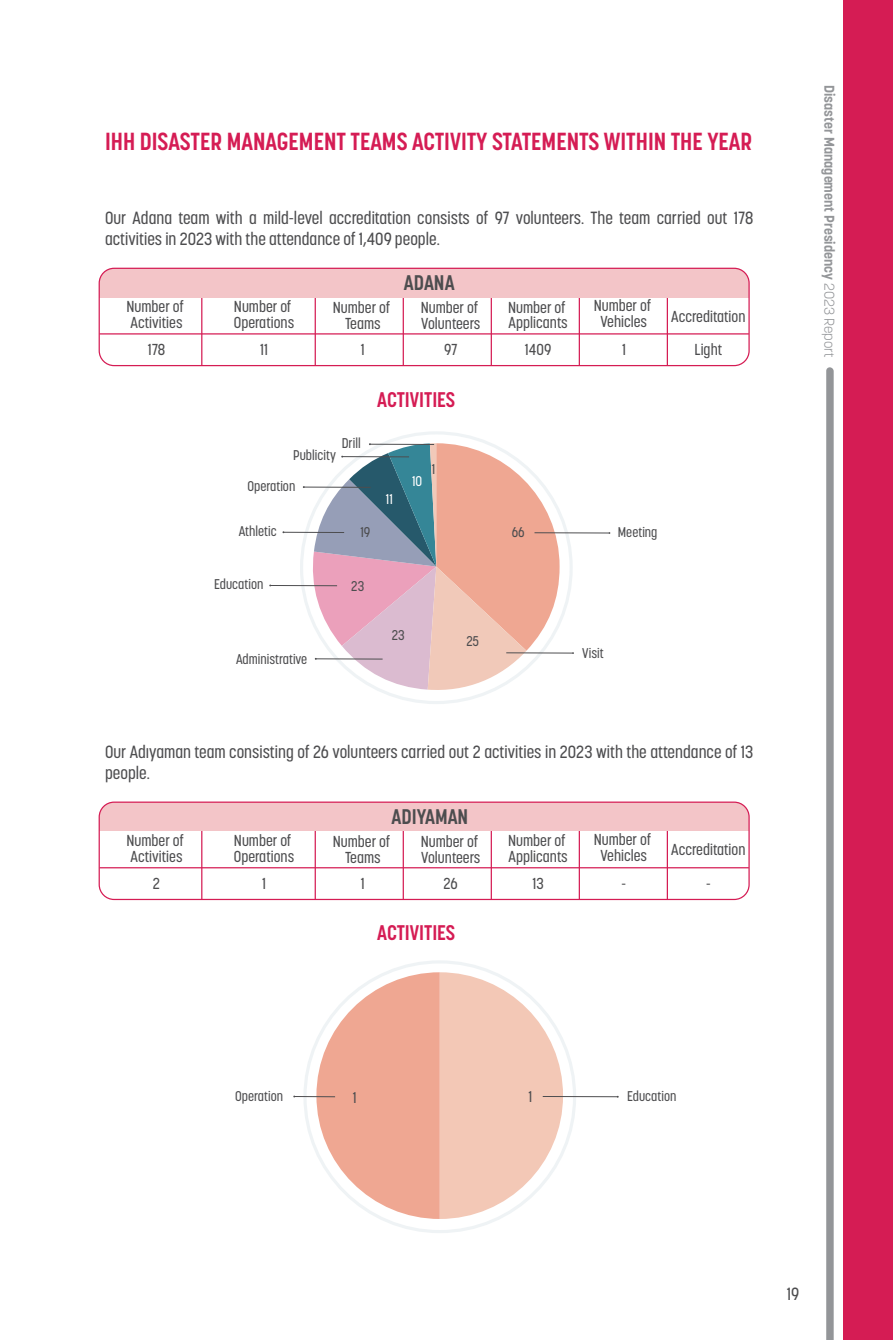
<style>
.page{position:relative;width:893px;height:1340px;background:#fff}
.page>*{position:absolute;margin:0;border:0;box-sizing:border-box;transform-origin:0 0}
.t1{font:700 24.5px "Korolev Condensed";color:#d51c54}
.t2{font:700 21px "Korolev Condensed";color:#d51c54}
.t3{font:700 21px "Korolev Condensed";color:#4d4d4f}
.t4{font:500 17.5px/21px "Korolev Condensed";color:#4d4d4f}
.t5{font:500 15.75px/15.8px "Korolev Condensed";color:#4d4d4f}
.t6{font:500 15.4px "Korolev Condensed";color:#4d4d4f}
.t7{font:500 14px "Korolev Condensed";color:#4d4d4f}
.t8{font:700 14px "Korolev";color:#939598}
.t9{font:500 14px "Korolev Condensed";color:#fff}
.s1{font-weight:300}
</style>
<div class="page">
<hr style="left:667px;top:295px;width:1px;height:70px;background:#d51c54">
<hr style="left:579px;top:295px;width:1px;height:70px;background:#d51c54">
<hr style="left:491px;top:295px;width:1px;height:70px;background:#d51c54">
<hr style="left:403px;top:295px;width:1px;height:70px;background:#d51c54">
<hr style="left:315px;top:295px;width:1px;height:70px;background:#d51c54">
<hr style="left:201px;top:295px;width:1px;height:70px;background:#d51c54">
<div style="left:99px;top:268px;width:650px;height:29px;background:#f3c5c8"></div>
<div style="left:99px;top:268px;width:651px;height:98px;border:1px solid #d51c54;border-radius:15px"></div>
<hr style="left:99px;top:333px;width:650px;height:1px;background:#d51c54">
<hr style="left:667px;top:829px;width:1px;height:70px;background:#d51c54">
<hr style="left:579px;top:829px;width:1px;height:70px;background:#d51c54">
<hr style="left:491px;top:829px;width:1px;height:70px;background:#d51c54">
<hr style="left:403px;top:829px;width:1px;height:70px;background:#d51c54">
<hr style="left:315px;top:829px;width:1px;height:70px;background:#d51c54">
<hr style="left:201px;top:829px;width:1px;height:70px;background:#d51c54">
<div style="left:99px;top:802px;width:650px;height:29px;background:#f3c5c8"></div>
<div style="left:99px;top:801px;width:651px;height:99px;border:1px solid #d51c54;border-radius:15px"></div>
<hr style="left:99px;top:867px;width:650px;height:1px;background:#d51c54">
<div style="left:843px;top:0;width:50px;height:1339px;background:#d51c54"></div>
<svg style="left:826px;top:367px;width:8px;height:972px;background:#9a9c9f"></svg>
<hr style="left:283px;top:532px;width:61px;height:1px;background:#4d4d4f">
<hr style="left:506px;top:652px;width:67px;height:1px;background:#4d4d4f">
<hr style="left:270px;top:585px;width:67px;height:1px;background:#4d4d4f">
<svg style="left:303px;top:443px;width:257px;height:249px"></svg>
<hr style="left:534px;top:532px;width:75px;height:1px;background:#4d4d4f">
<svg style="left:316px;top:972px;width:247px;height:246px"></svg>
<hr style="left:294px;top:1096px;width:41px;height:1px;background:#4d4d4f">
<hr style="left:543px;top:1096px;width:75px;height:1px;background:#4d4d4f">
<h1 class="t1" style="left:105px;top:127px;width:649px">IHH DISASTER MANAGEMENT TEAMS ACTIVITY STATEMENTS WITHIN THE YEAR</h1>
<p class="t4" style="left:105px;top:207px;width:650px">Our Adana team with a mild-level accreditation consists of 97 volunteers. The team carried out 178 activities in 2023 with the attendance of 1,409 people.</p>
<h2 class="t3" style="left:404px;top:270px;width:52px">ADANA</h2>
<p class="t5" style="left:126px;top:299px;width:59px">Number of<br>Activities</p>
<p class="t5" style="left:234px;top:299px;width:62px">Number of<br>Operations</p>
<p class="t5" style="left:333px;top:300px;width:59px;text-align:center">Number of<br>Teams</p>
<p class="t5" style="left:421px;top:300px;width:61px">Number of<br>Volunteers</p>
<p class="t5" style="left:508px;top:299px;width:61px">Number of<br>Applicants</p>
<p class="t5" style="left:594px;top:298px;width:59px;text-align:center">Number of<br>Vehicles</p>
<p class="t5" style="left:671px;top:308px;width:76px">Accreditation</p>
<p class="t5" style="left:148px;top:341px;width:19px">178</p>
<p class="t5" style="left:260px;top:341px;width:9px">11</p>
<p class="t5" style="left:361px;top:341px;width:5px">1</p>
<p class="t5" style="left:444px;top:341px;width:15px">97</p>
<p class="t5" style="left:525px;top:341px;width:28px">1409</p>
<p class="t5" style="left:622px;top:341px;width:5px">1</p>
<p class="t5" style="left:695px;top:341px;width:29px">Light</p>
<p class="t7" style="left:342px;top:435px;width:20px">Drill</p>
<p class="t7" style="left:293px;top:447px;width:44px">Publicity</p>
<p class="t7" style="left:247px;top:477px;width:49px">Operation</p>
<h2 class="t2" style="left:377px;top:387px;width:79px">ACTIVITIES</h2>
<p class="t9" style="left:386px;top:490px;width:8px">11</p>
<p class="t9" style="left:412px;top:472px;width:12px">10</p>
<p class="t7" style="left:432px;top:461px;width:5px">1</p>
<p class="t7" style="left:239px;top:523px;width:40px">Athletic</p>
<p class="t7" style="left:360px;top:524px;width:11px">19</p>
<p class="t7" style="left:214px;top:575px;width:51px">Education</p>
<p class="t7" style="left:236px;top:650px;width:73px">Administrative</p>
<p class="t7" style="left:351px;top:578px;width:15px">23</p>
<p class="t7" style="left:392px;top:626px;width:15px">23</p>
<p class="t7" style="left:466px;top:632px;width:14px">25</p>
<p class="t7" style="left:512px;top:523px;width:15px">66</p>
<p class="t7" style="left:618px;top:524px;width:41px">Meeting</p>
<p class="t7" style="left:582px;top:645px;width:23px">Visit</p>
<p class="t4" style="left:105px;top:741px;width:650px">Our Adıyaman team consisting of 26 volunteers carried out 2 activities in 2023 with the attendance of 13 people.</p>
<h2 class="t3" style="left:392px;top:804px;width:78px">ADIYAMAN</h2>
<p class="t5" style="left:126px;top:832px;width:59px">Number of<br>Activities</p>
<p class="t5" style="left:234px;top:832px;width:62px">Number of<br>Operations</p>
<p class="t5" style="left:333px;top:833px;width:59px;text-align:center">Number of<br>Teams</p>
<p class="t5" style="left:421px;top:833px;width:61px">Number of<br>Volunteers</p>
<p class="t5" style="left:508px;top:833px;width:61px">Number of<br>Applicants</p>
<p class="t5" style="left:594px;top:831px;width:59px;text-align:center">Number of<br>Vehicles</p>
<p class="t5" style="left:671px;top:842px;width:76px">Accreditation</p>
<p class="t5" style="left:153px;top:875px;width:9px">2</p>
<p class="t5" style="left:262px;top:875px;width:5px">1</p>
<p class="t5" style="left:361px;top:875px;width:5px">1</p>
<p class="t5" style="left:444px;top:875px;width:16px">26</p>
<p class="t5" style="left:532px;top:875px;width:13px">13</p>
<p class="t5" style="left:621px;top:875px;width:6px">-</p>
<p class="t5" style="left:706px;top:875px;width:6px">-</p>
<h2 class="t2" style="left:377px;top:920px;width:79px">ACTIVITIES</h2>
<p class="t7" style="left:235px;top:1087px;width:49px">Operation</p>
<p class="t6" style="left:353px;top:1088px;width:5px">1</p>
<p class="t6" style="left:528px;top:1087px;width:5px">1</p>
<p class="t7" style="left:627px;top:1087px;width:51px">Education</p>
<p class="t8" style="left:838px;top:85px;width:274px;rotate:90deg">Disaster Management Presidency <span class="s1">2023 Report</span></p>
<p class="t4" style="left:787px;top:1283px;width:14px">19</p>
</div>
